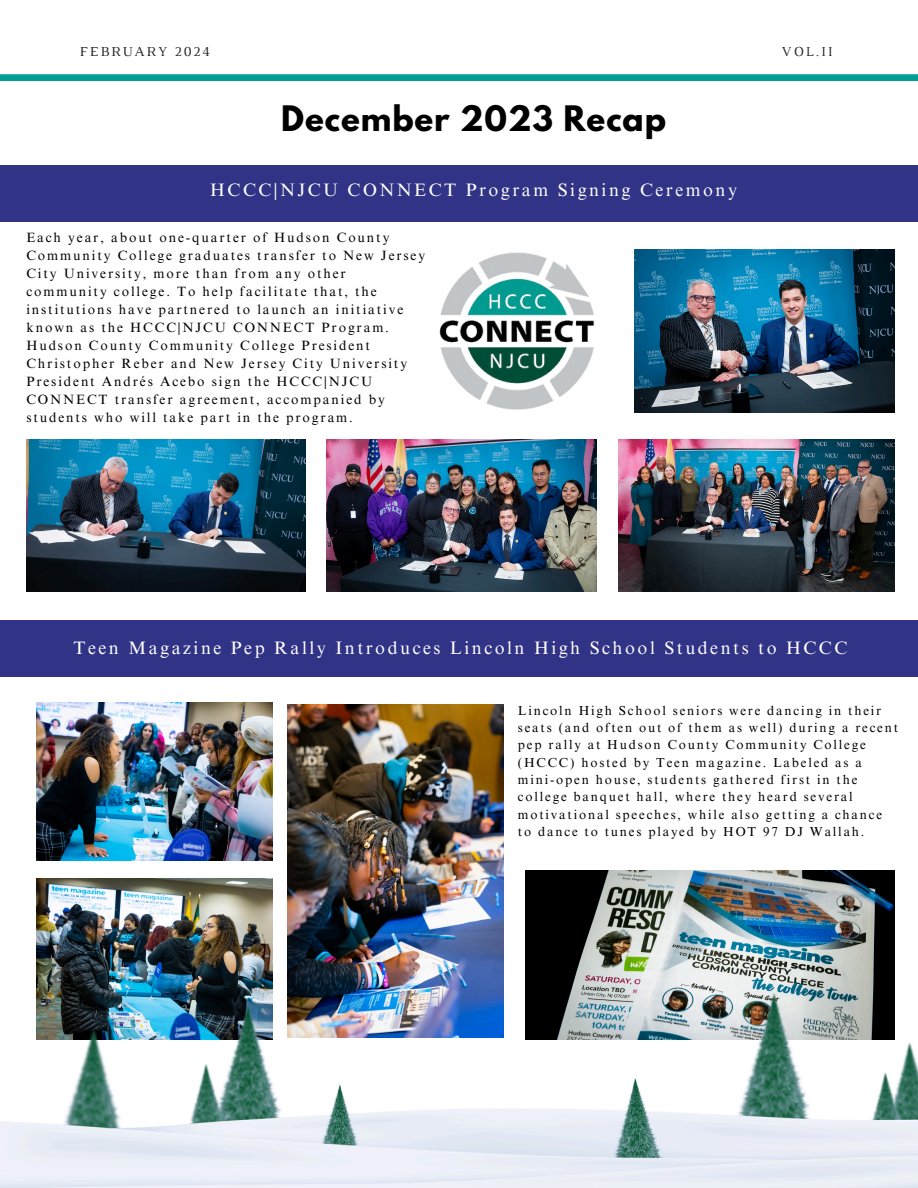
<style>
.page{position:relative;width:918px;height:1188px;background:#fff}
.page>*{position:absolute;margin:0;border:0;box-sizing:border-box;transform-origin:0 0}
.t1{font:700 31.2px "League Spartan";letter-spacing:.03em;color:#000}
.t2{font:18px "Times NRMT Pro";letter-spacing:.14em;color:#fff}
.t3{font:18px "Times NRMT Pro";letter-spacing:.14em;color:#fefefe}
.t4{font:13.95px "Luthier";letter-spacing:.14em;color:#222}
.t5{font:13.5px/18px "Times NRMT Pro";letter-spacing:.14em;color:#000}
.t6{font:13.05px/17.4px "Times NRMT Pro";letter-spacing:.14em;color:#000}
</style>
<div class="page">
<div style="left:0;top:74px;width:918px;height:7px;background:#009e93"></div>
<img style="left:439px;top:252px;width:156px;height:158px">
<img style="left:26px;top:440px;width:279px;height:151px">
<img style="left:618px;top:440px;width:277px;height:152px">
<img style="left:327px;top:440px;width:270px;height:152px">
<img style="left:634px;top:249px;width:260px;height:163px">
<img style="left:37px;top:703px;width:236px;height:157px">
<div style="left:0;top:165px;width:918px;height:56px;background:#313386"></div>
<div style="left:0;top:620px;width:918px;height:56px;background:#313386"></div>
<img style="left:287px;top:704px;width:216px;height:288px">
<img style="left:525px;top:870px;width:369px;height:122px">
<img style="left:37px;top:879px;width:236px;height:113px">
<img style="left:0;top:992px;width:918px;height:196px">
<p class="t4" style="left:80px;top:46px;width:132px">FEBRUARY 2024</p>
<p class="t4" style="left:782px;top:46px;width:52px">VOL.II</p>
<h2 class="t1" style="left:281px;top:103px;width:386px">December 2023 Recap</h2>
<p class="t3" style="left:210px;top:184px;width:528px">HCCC|NJCU CONNECT Program Signing Ceremony</p>
<p class="t5" style="left:26px;top:230px;width:400px">Each year, about one-quarter of Hudson County Community College graduates transfer to New Jersey City University, more than from any other community college. To help facilitate that, the institutions have partnered to launch an initiative known as the HCCC|NJCU CONNECT Program.<br>Hudson County Community College President Christopher Reber and New Jersey City University President Andrés Acebo sign the HCCC|NJCU CONNECT transfer agreement, accompanied by students who will take part in the program.</p>
<p class="t2" style="left:74px;top:641px;width:775px">Teen Magazine Pep Rally Introduces Lincoln High School Students to HCCC</p>
<p class="t6" style="left:518px;top:703px;width:382px">Lincoln High School seniors were dancing in their seats (and often out of them as well) during a recent pep rally at Hudson County Community College (HCCC) hosted by Teen magazine. Labeled as a mini-open house, students gathered first in the college banquet hall, where they heard several motivational speeches, while also getting a chance to dance to tunes played by HOT 97 DJ Wallah.</p>
</div>
